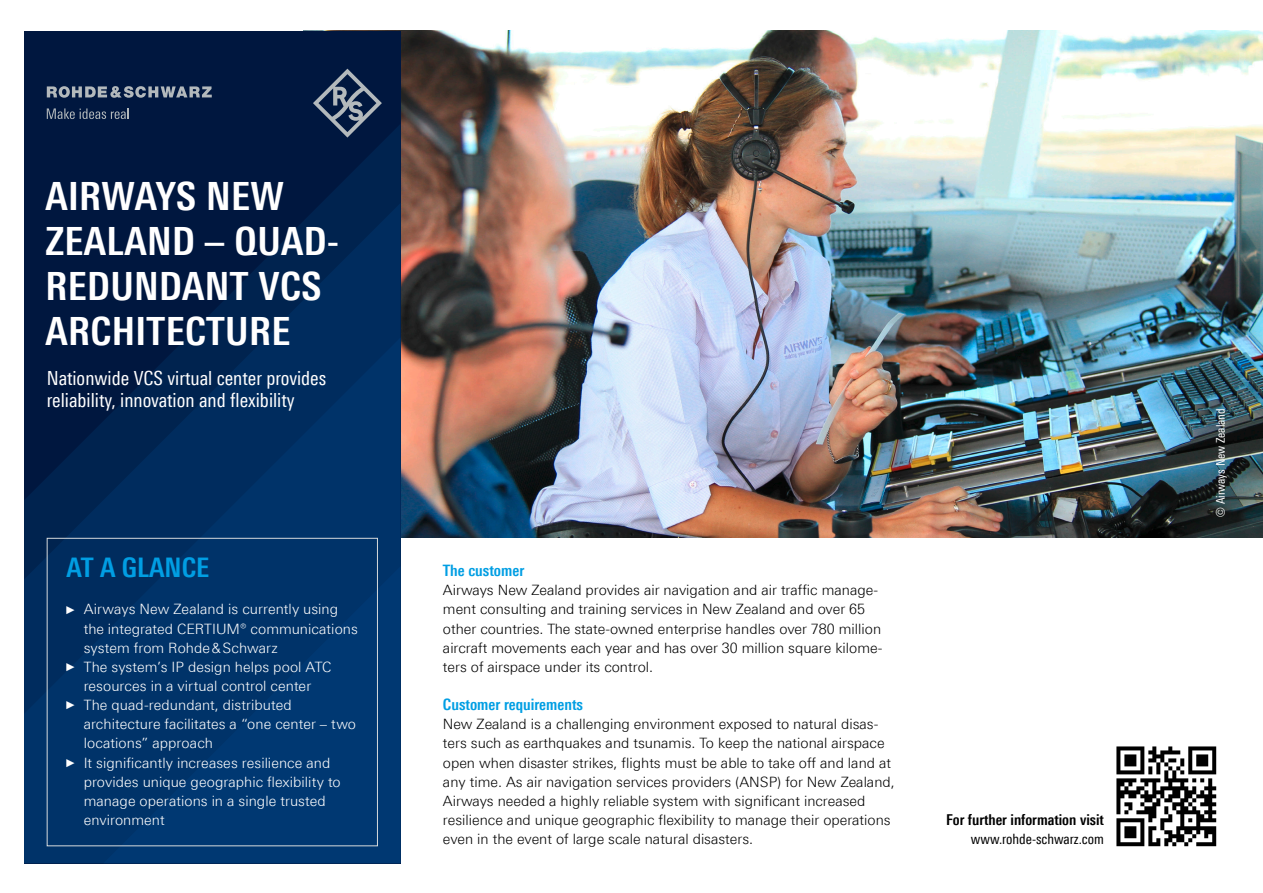
<style>
.page{position:relative;width:1263px;height:893px;background:#fff}
.page>*{position:absolute;margin:0;border:0;box-sizing:border-box;transform-origin:0 0}
.Seiten_Headline_weis{font:700 39px/45px "Linotype Univers 620 Cn";letter-spacing:.01em;color:#fff}
.Kasten_Ü_Challenge{font:700 27px "Linotype Univers 620 Cn";color:#009ee3}
.Teaser_weiss{font:19.5px/22px "Linotype Univers 420 Cn";color:#fff}
.Absatzfett_cyan{font:700 15.75px "Linotype Univers 620 Cn";color:#009ee3}
.Absatzfett_schwarz{font:700 15px "Linotype Univers 620 Cn";color:#000}
.Haupttext_ohne_Absta{font:300 14.25px/19.2px "Linotype Univers 330";color:#000}
.t1{font:300 14.25px/19.2px "Linotype Univers 330";letter-spacing:.005em;color:#fff}
.Haupttext_ohne_Absta-2{font:14.25px "Linotype Univers 420 Cn";color:#000}
.Bildunterschrift_wei{font:12px "Linotype Univers 420 Cn";color:#fff}
.s1{font-family:"Arial Narrow";font-weight:400;font-size:11.4px}
</style>
<div class="page">
<img style="left:400px;top:31px;width:863px;height:507px">
<div style="left:24px;top:31px;width:376px;height:832px;background:#00173f"></div>
<svg style="left:322px;top:125px;width:78px;height:78px;fill:#00234f"></svg>
<svg style="left:188px;top:203px;width:212px;height:134px"></svg>
<svg style="left:24px;top:337px;width:376px;height:526px"></svg>
<svg style="left:103px;top:566px;width:297px;height:297px;background:#00356c"></svg>
<svg style="left:47px;top:86px;width:165px;height:12px"></svg>
<svg style="left:47px;top:108px;width:82px;height:11px"></svg>
<svg style="left:313px;top:69px;width:69px;height:69px"></svg>
<div style="left:47px;top:538px;width:331px;height:308px;border:1px solid #d6dadc"></div>
<svg style="left:1116px;top:746px;width:100px;height:100px"></svg>
<p class="Seiten_Headline_weis" style="left:45px;top:173px;width:295px">AIRWAYS NEW<br>ZEALAND – QUAD-<br>REDUNDANT VCS<br>ARCHITECTURE</p>
<p class="Teaser_weiss" style="left:47px;top:367px;width:281px">Nationwide VCS virtual center provides reliability, innovation and flexibility</p>
<p class="Kasten_Ü_Challenge" style="left:67px;top:552px;width:144px">AT A GLANCE</p>
<p class="t1" style="left:84px;top:600px;width:276px;text-indent:-17px"><span class="s1">►</span> Airways New Zealand is currently using the integrated CERTIUM® communications system from Rohde&amp;Schwarz</p>
<p class="t1" style="left:67px;top:657px;width:267px;text-align:center"><span class="s1">►</span> The system’s IP design helps pool ATC resources in a virtual control center</p>
<p class="t1" style="left:84px;top:695px;width:274px;text-indent:-17px"><span class="s1">►</span> The quad-redundant, distributed architecture facilitates a “one center – two locations” approach</p>
<p class="t1" style="left:84px;top:753px;width:258px;text-indent:-17px"><span class="s1">►</span> It significantly increases resilience and provides unique geographic flexibility to manage operations in a single trusted environment</p>
<p class="Absatzfett_cyan" style="left:443px;top:561px;width:83px">The customer</p>
<p class="Haupttext_ohne_Absta" style="left:443px;top:580px;width:441px">Airways New Zealand provides air navigation and air traffic manage&shy;ment consulting and training services in New Zealand and over 65 other countries. The state-owned enterprise handles over 780 million aircraft movements each year and has over 30 million square kilome&shy;ters of airspace under its control.</p>
<p class="Absatzfett_cyan" style="left:443px;top:695px;width:142px">Customer requirements</p>
<p class="Haupttext_ohne_Absta" style="left:443px;top:714px;width:453px">New Zealand is a challenging environment exposed to natural disas&shy;ters such as earthquakes and tsunamis. To keep the national airspace open when disaster strikes, flights must be able to take off and land at any time. As air navigation services providers (ANSP) for New Zealand, Airways needed a highly reliable system with significant increased resilience and unique geographic flexibility to manage their operations even in the event of large scale natural disasters.</p>
<p class="Absatzfett_schwarz" style="left:946px;top:811px;width:159px">For further information visit</p>
<p class="Haupttext_ohne_Absta-2" style="left:971px;top:831px;width:135px">www.rohde-schwarz.com</p>
<p class="Bildunterschrift_wei" style="left:1213px;top:517px;width:110px;rotate:-90deg">© Airways New Zealand</p>
</div>
